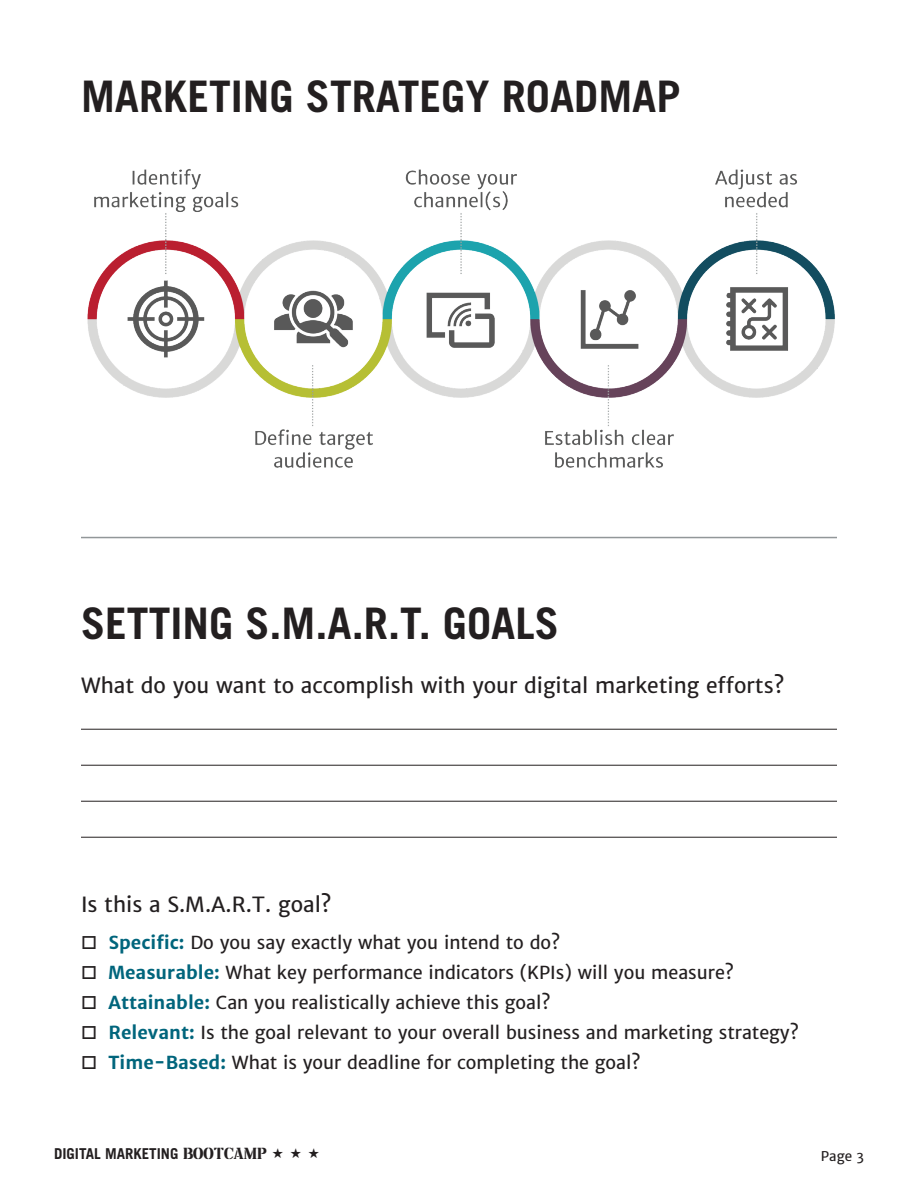
<style>
.page{position:relative;width:918px;height:1188px;background:#fff}
.page>*{position:absolute;margin:0;border:0;box-sizing:border-box;transform-origin:0 0}
.t1{font:700 43.5px "Trade Gothic LT Std";color:#231f20}
.t2{font:21px "Merriweather Sans";color:#231f20}
.t3{font:18px "Merriweather Sans";color:#231f20}
.t4{font:700 15px "Trade Gothic LT Std";color:#231f20}
.t5{font:13.5px "Merriweather Sans";color:#231f20}
.s1{font-weight:700;color:#00657c}
.s2{font-family:"a Angkatan Bersenjata";font-weight:400}
</style>
<div class="page">
<img style="left:87px;top:169px;width:748px;height:299px">
<hr style="left:81px;top:729px;width:756px;height:1px;background:#231f20">
<hr style="left:81px;top:765px;width:756px;height:1px;background:#231f20">
<hr style="left:81px;top:801px;width:756px;height:1px;background:#231f20">
<hr style="left:81px;top:837px;width:756px;height:1px;background:#231f20">
<hr style="left:81px;top:537px;width:756px;height:1px;background:#929799">
<h1 class="t1" style="left:81px;top:70px;width:601px">MARKETING STRATEGY ROADMAP</h1>
<h1 class="t1" style="left:81px;top:597px;width:479px">SETTING S.M.A.R.T. GOALS</h1>
<p class="t2" style="left:81px;top:672px;width:705px">What do you want to accomplish with your digital marketing efforts?</p>
<p class="t2" style="left:81px;top:891px;width:252px">Is this a S.M.A.R.T. goal?</p>
<p class="t3" style="left:81px;top:931px;width:481px">□ <span class="s1">Specific:</span> Do you say exactly what you intend to do?</p>
<p class="t3" style="left:81px;top:961px;width:655px">□ <span class="s1">Measurable:</span> What key performance indicators (KPIs) will you measure?</p>
<p class="t3" style="left:81px;top:991px;width:471px">□ <span class="s1">Attainable:</span> Can you realistically achieve this goal?</p>
<p class="t3" style="left:81px;top:1021px;width:719px">□ <span class="s1">Relevant:</span> Is the goal relevant to your overall business and marketing strategy?</p>
<p class="t3" style="left:81px;top:1051px;width:561px">□ <span class="s1">Time-Based:</span> What is your deadline for completing the goal?</p>
<p class="t4" style="left:54px;top:1145px;width:214px">DIGITAL MARKETING <span class="s2">BOOTCAMP</span></p>
<p class="t5" style="left:821px;top:1147px;width:45px">Page 3</p>
</div>
